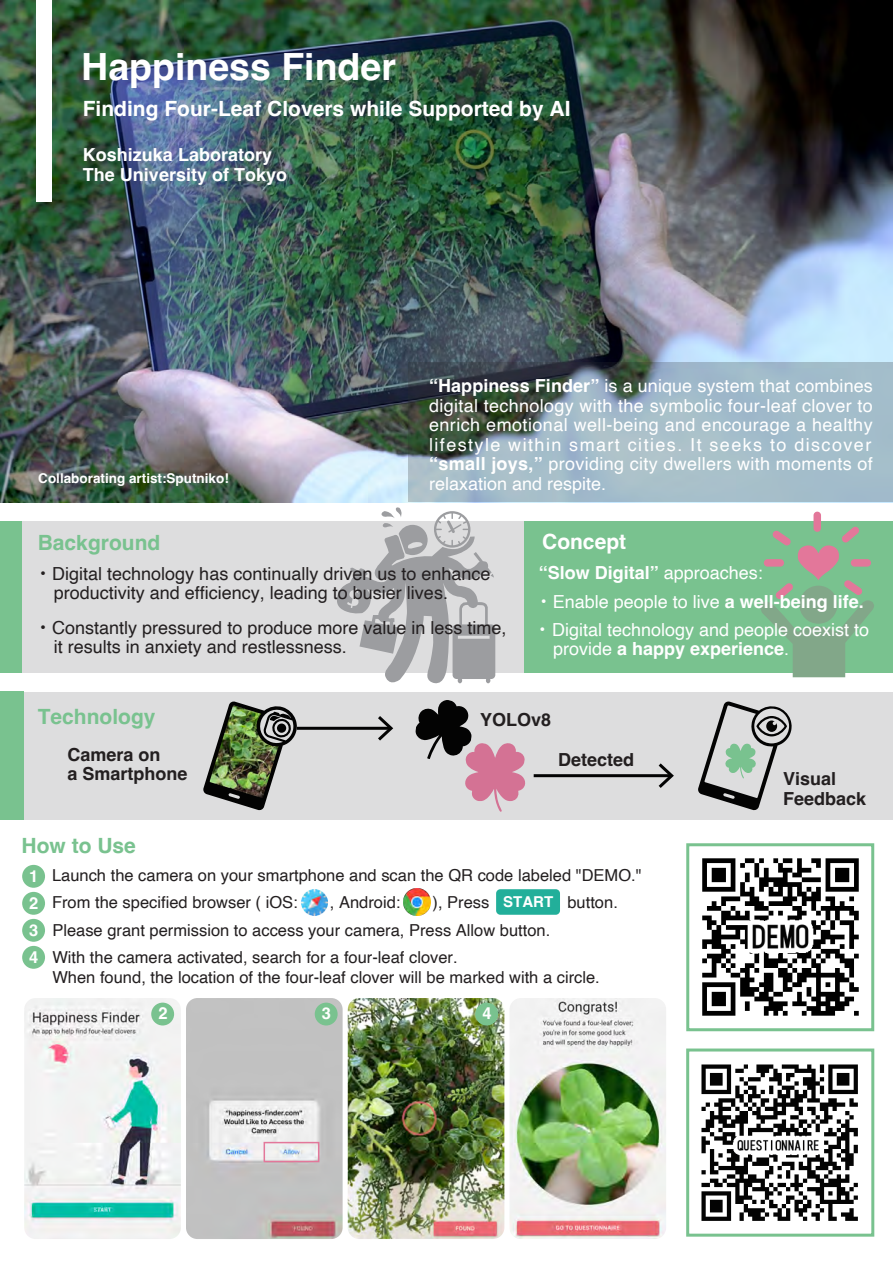
<style>
.page{position:relative;width:893px;height:1263px;background:#fff}
.page>*{position:absolute;margin:0;border:0;box-sizing:border-box;transform-origin:0 0}
.t1{font:700 37.5px "Helvetica";color:#fff}
.t2{font:700 21px "Helvetica";color:#fff}
.t3{font:700 21px "Helvetica";color:#79c28f}
.t4{font:18px/19.5px "Helvetica";color:#fff;text-align:justify}
.t5{font:18px/19.4px "Helvetica";color:#231f20}
.t6{font:700 18px/19.5px "Helvetica";color:#fff}
.t7{font:700 18px/19.5px "Helvetica";color:#231f20}
.t8{font:16.5px/27.2px "Helvetica";color:#231f20}
.t9{font:700 16.5px/27px "Helvetica";color:#fff;text-align:justify}
.t10{font:700 15px "Helvetica";color:#fff}
.t11{font:700 13.5px "Helvetica";color:#fff}
.s1{font-weight:700}
.s2{font-family:"Koz Go Pr 6 N"}
.s3{font-weight:400}
</style>
<div class="page">
<div style="left:13px;top:521px;width:880px;height:151px;background:#ddddde"></div>
<img style="left:1px;top:0;width:891px;height:502px">
<div style="left:36px;top:0;width:15px;height:202px;background:#fff"></div>
<div style="left:0;top:521px;width:22px;height:151px;background:#79c28f"></div>
<div style="left:13px;top:692px;width:880px;height:128px;background:#ddddde"></div>
<img style="left:702px;top:858px;width:157px;height:158px">
<img style="left:701px;top:1064px;width:157px;height:157px">
<div style="left:686px;top:1048px;width:188px;height:189px;border:3px solid #79c28f"></div>
<div style="left:686px;top:843px;width:188px;height:188px;border:3px solid #79c28f"></div>
<svg style="left:408px;top:362px;width:484px;height:140px;background:#8ca2ab"></svg>
<div style="left:524px;top:521px;width:369px;height:151px;background:#79c28f"></div>
<svg style="left:336px;top:507px;width:159px;height:177px"></svg>
<div style="left:813px;top:512px;width:8px;height:20px;background:#e3779a;border-radius:4px"></div>
<svg style="left:758px;top:526px;width:118px;height:151px"></svg>
<svg style="left:415px;top:700px;width:110px;height:112px"></svg>
<div style="left:22px;top:865px;width:23px;height:23px;background:#79c28f;border-radius:50%"></div>
<div style="left:22px;top:892px;width:23px;height:23px;background:#79c28f;border-radius:50%"></div>
<div style="left:22px;top:919px;width:23px;height:23px;background:#79c28f;border-radius:50%"></div>
<div style="left:22px;top:946px;width:23px;height:23px;background:#79c28f;border-radius:50%"></div>
<div style="left:0;top:692px;width:23px;height:128px;background:#79c28f"></div>
<img style="left:24px;top:998px;width:157px;height:241px">
<img style="left:186px;top:998px;width:157px;height:241px">
<img style="left:348px;top:998px;width:156px;height:241px">
<img style="left:509px;top:998px;width:157px;height:241px">
<img style="left:301px;top:889px;width:26px;height:26px">
<img style="left:403px;top:888px;width:27px;height:27px">
<div style="left:496px;top:889px;width:64px;height:26px;background:#22af9a;border-radius:4px"></div>
<div style="left:264px;top:1142px;width:55px;height:20px;border:2px solid #e3779a"></div>
<div style="left:151px;top:1002px;width:23px;height:23px;background:#79c28f;border-radius:50%"></div>
<div style="left:315px;top:1002px;width:23px;height:23px;background:#79c28f;border-radius:50%"></div>
<div style="left:475px;top:1002px;width:23px;height:23px;background:#79c28f;border-radius:50%"></div>
<hr style="left:297px;top:727px;width:93px;height:3px;background:#030303">
<svg style="left:378px;top:716px;width:15px;height:24px"></svg>
<hr style="left:534px;top:774px;width:137px;height:3px;background:#030303">
<svg style="left:659px;top:763px;width:15px;height:25px"></svg>
<svg style="left:698px;top:701px;width:94px;height:110px"></svg>
<img style="left:203px;top:701px;width:94px;height:109px">
<hr style="left:0;top:0;width:1px;height:1263px;background:#a9738f">
<hr style="left:892px;top:0;width:1px;height:1263px;background:#a9738f">
<hr style="left:595px;top:0;width:1px;height:1263px;background:#a9738f">
<hr style="left:446px;top:0;width:1px;height:1263px;background:#a9738f">
<hr style="left:297px;top:0;width:1px;height:1263px;background:#a9738f">
<h1 class="t1" style="left:81px;top:44px;width:316px">Happiness Finder</h1>
<p class="t2" style="left:83px;top:96px;width:489px">Finding Four-Leaf Clovers while Supported by AI</p>
<p class="t6" style="left:83px;top:147px;width:206px">Koshizuka Laboratory<br>The University of Tokyo</p>
<p class="t11" style="left:38px;top:470px;width:192px">Collaborating artist:Sputniko!</p>
<p class="t3" style="left:38px;top:530px;width:124px">Background</p>
<p class="t4" style="left:429px;top:377px;width:445px"><span class="s1">“Happiness Finder”</span> is a unique system that combines digital technology with the symbolic four-leaf clover to enrich emotional well-being and encourage a healthy lifestyle within smart cities. It seeks to discover <span class="s1">“small joys,”</span> providing city dwellers with moments of relaxation and respite.</p>
<p class="t2" style="left:542px;top:529px;width:86px">Concept</p>
<p class="t5" style="left:54px;top:564px;width:438px;text-indent:-20px"><span class="s2">・</span>Digital technology has continually driven us to enhance productivity and efficiency, leading to busier lives.</p>
<p class="t5" style="left:54px;top:618px;width:454px;text-indent:-20px"><span class="s2">・</span>Constantly pressured to produce more value in less time, it results in anxiety and restlessness.</p>
<p class="t4" style="left:534px;top:559px;width:337px;line-height:28.5px;text-align:left"><span class="s1">“Slow Digital”</span> approaches:<br><span class="s2">・</span>Enable people to live <span class="s1">a well-being life.</span><span class="s2">・</span> Digital technology and people coexist to</p>
<p class="t6" style="left:553px;top:641px;width:238px"><span class="s3">provide</span> a happy experience<span class="s3">.</span></p>
<p class="t3" style="left:38px;top:704px;width:119px">Technology</p>
<p class="t7" style="left:67px;top:747px;width:122px">Camera on<br>a Smartphone</p>
<p class="t3" style="left:22px;top:832px;width:116px">How to Use</p>
<p class="t7" style="left:480px;top:712px;width:73px">YOLOv8</p>
<p class="t7" style="left:558px;top:751px;width:78px">Detected</p>
<p class="t9" style="left:29px;top:864px;width:11px">1<br>2<br>3<br>4</p>
<p class="t8" style="left:52px;top:862px;width:591px">Launch the camera on your smartphone and scan the QR code labeled "DEMO."</p>
<p class="t8" style="left:52px;top:889px;width:247px">From the specified browser ( iOS:</p>
<p class="t8" style="left:330px;top:889px;width:72px">, Android:</p>
<p class="t8" style="left:433px;top:889px;width:58px">), Press</p>
<p class="t8" style="left:567px;top:889px;width:52px">button.</p>
<p class="t8" style="left:52px;top:917px;width:499px">Please grant permission to access your camera, Press Allow button.<br>With the camera activated, search for a four-leaf clover.</p>
<p class="t8" style="left:52px;top:964px;width:549px">When found, the location of the four-leaf clover will be marked with a circle.</p>
<p class="t10" style="left:503px;top:892px;width:51px">START</p>
<p class="t9" style="left:158px;top:1002px;width:11px">2</p>
<p class="t9" style="left:322px;top:1002px;width:11px">3</p>
<p class="t9" style="left:482px;top:1002px;width:11px">4</p>
<p class="t7" style="left:783px;top:771px;width:85px">Visual<br>Feedback</p>
</div>
